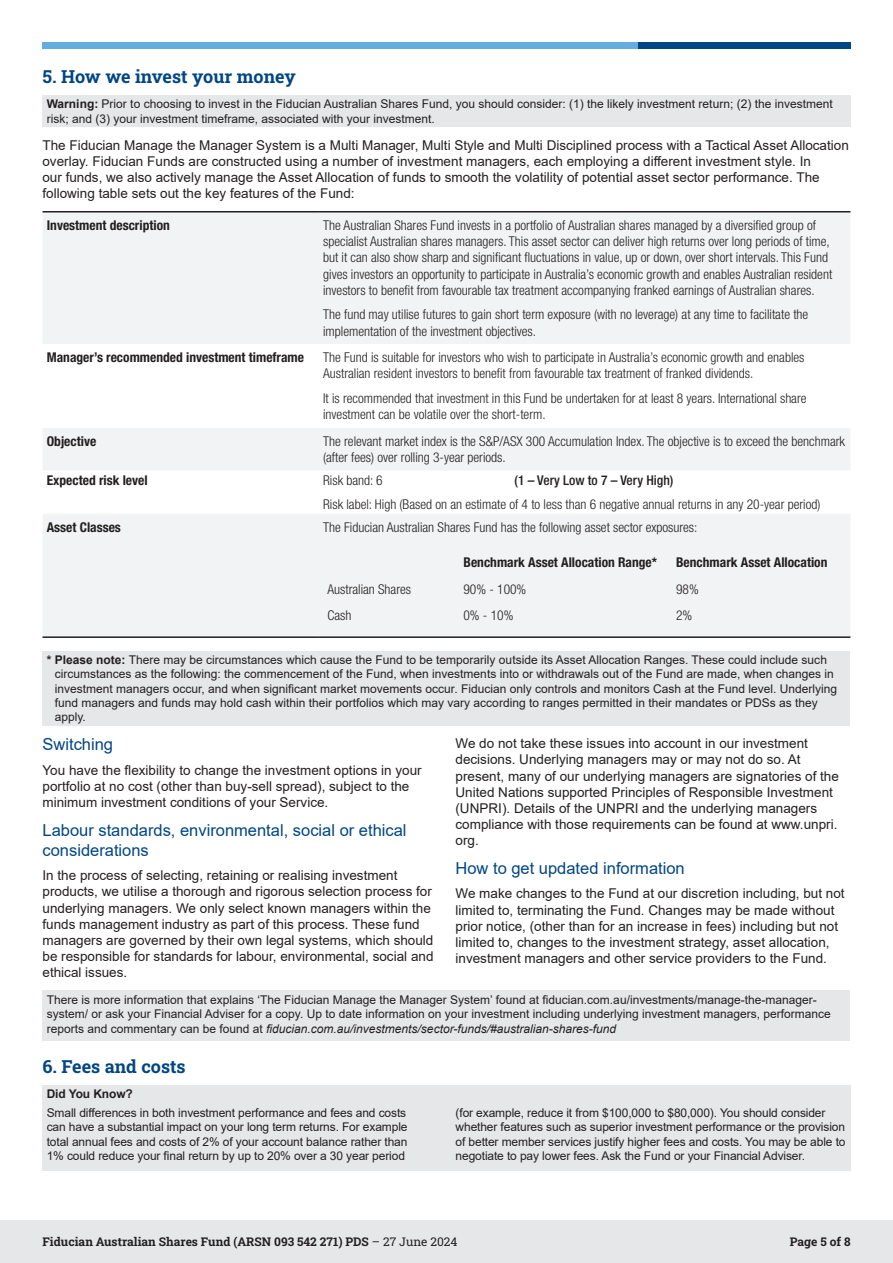
<style>
.page{position:relative;width:893px;height:1263px;background:#fff}
.page>*{position:absolute;margin:0;border:0;box-sizing:border-box;transform-origin:0 0}
.Section__ToC{font:18px "Roboto Slab";color:#004684}
.Sub_Heading_1{font:16.5px/19.8px "Arial";color:#004684}
.Paragraph{font:13.5px/16.2px "Arial";color:#231f20}
.Table_Text{font:300 condensed 13.5px/16.2px "Helvetica Neue LT Pro";color:#231f20}
.Table_Text-2{font:700 condensed 13.5px "Helvetica Neue LT Pro";color:#231f20}
.Table_Text_Bold{font:700 condensed 13.5px "Helvetica Neue LT Pro";color:#231f20}
.Table_Text-3{font:500 condensed 13.5px "Helvetica Neue LT Pro";color:#231f20}
.Footnote{font:12px/14.4px "Arial";color:#231f20}
.t1{font:12px "Roboto Slab";color:#231f20}
.Footnote-2{font:700 12px "Arial";letter-spacing:-.01em;color:#231f20}
.s1{font-weight:700}
.s2{font-style:italic}
</style>
<div class="page">
<div style="left:638px;top:43px;width:212px;height:6px;background:#004684"></div>
<div style="left:43px;top:43px;width:595px;height:6px;background:#64addf"></div>
<div style="left:0;top:1220px;width:893px;height:43px;background:#e6e7e9"></div>
<div style="left:43px;top:212px;width:807px;height:424px;background:#f2f3f4"></div>
<svg style="left:43px;top:344px;width:807px;height:170px"></svg>
<hr style="left:43px;top:211px;width:276px;height:1px;background:#231f20">
<hr style="left:319px;top:211px;width:531px;height:1px;background:#231f20">
<hr style="left:43px;top:636px;width:276px;height:2px;background:#231f20">
<hr style="left:319px;top:636px;width:531px;height:2px;background:#231f20">
<div style="left:43px;top:651px;width:807px;height:74px;background:#e6e7e9"></div>
<div style="left:43px;top:991px;width:807px;height:50px;background:#e6e7e9"></div>
<div style="left:43px;top:95px;width:808px;height:32px;background:#e6e7e9"></div>
<div style="left:43px;top:1085px;width:808px;height:85px;background:#e6e7e9"></div>
<p class="Section__ToC" style="left:42px;top:64px;width:255px">5. How we invest your money</p>
<p class="Footnote" style="left:47px;top:97px;width:787px"><span class="s1">Warning:</span> Prior to choosing to invest in the Fiducian Australian Shares Fund, you should consider: (1) the likely investment return; (2) the investment risk; and (3) your investment timeframe, associated with your investment.</p>
<p class="Paragraph" style="left:42px;top:137px;width:808px">The Fiducian Manage the Manager System is a Multi Manager, Multi Style and Multi Disciplined process with a Tactical Asset Allocation overlay. Fiducian Funds are constructed using a number of investment managers, each employing a different investment style. In<br>our funds, we also actively manage the Asset Allocation of funds to smooth the volatility of potential asset sector performance. The following table sets out the key features of the Fund:</p>
<p class="Table_Text-2" style="left:47px;top:217px;width:125px">Investment description</p>
<p class="Table_Text" style="left:323px;top:217px;width:511px">The Australian Shares Fund invests in a portfolio of Australian shares managed by a diversified group of specialist Australian shares managers. This asset sector can deliver high returns over long periods of time, but it can also show sharp and significant fluctuations in value, up or down, over short intervals. This Fund gives investors an opportunity to participate in Australia’s economic growth and enables Australian resident investors to benefit from favourable tax treatment accompanying franked earnings of Australian shares.</p>
<p class="Table_Text" style="left:323px;top:306px;width:487px">The fund may utilise futures to gain short term exposure (with no leverage) at any time to facilitate the implementation of the investment objectives.</p>
<p class="Table_Text-2" style="left:47px;top:349px;width:259px">Manager’s recommended investment timeframe</p>
<p class="Table_Text" style="left:323px;top:349px;width:483px">The Fund is suitable for investors who wish to participate in Australia’s economic growth and enables<br>Australian resident investors to benefit from favourable tax treatment of franked dividends.</p>
<p class="Table_Text" style="left:323px;top:390px;width:485px">It is recommended that investment in this Fund be undertaken for at least 8 years. International share investment can be volatile over the short-term.</p>
<p class="Table_Text-2" style="left:47px;top:433px;width:51px">Objective</p>
<p class="Table_Text" style="left:323px;top:433px;width:523px">The relevant market index is the S&amp;P/ASX 300 Accumulation Index. The objective is to exceed the benchmark (after fees) over rolling 3-year periods.</p>
<p class="Table_Text-2" style="left:47px;top:472px;width:102px">Expected risk level</p>
<p class="Table_Text" style="left:323px;top:472px;width:61px">Risk band: 6</p>
<p class="Table_Text-3" style="left:514px;top:472px;width:160px">(1 – Very Low to 7 – Very High)</p>
<p class="Table_Text" style="left:323px;top:496px;width:499px">Risk label: High (Based on an estimate of 4 to less than 6 negative annual returns in any 20-year period)</p>
<p class="Table_Text-2" style="left:47px;top:519px;width:76px">Asset Classes</p>
<p class="Table_Text" style="left:323px;top:519px;width:376px">The Fiducian Australian Shares Fund has the following asset sector exposures:</p>
<p class="Table_Text_Bold" style="left:463px;top:554px;width:195px">Benchmark Asset Allocation Range*</p>
<p class="Table_Text_Bold" style="left:676px;top:554px;width:153px">Benchmark Asset Allocation</p>
<p class="Table_Text" style="left:327px;top:580px;width:85px">Australian Shares</p>
<p class="Table_Text" style="left:463px;top:580px;width:64px">90% - 100%</p>
<p class="Table_Text" style="left:676px;top:580px;width:24px">98%</p>
<p class="Table_Text" style="left:327px;top:607px;width:26px">Cash</p>
<p class="Table_Text" style="left:463px;top:607px;width:51px">0% - 10%</p>
<p class="Table_Text" style="left:676px;top:607px;width:18px">2%</p>
<p class="Footnote" style="left:55px;top:652px;width:784px;text-indent:-8px"><span class="s1">* Please note:</span> There may be circumstances which cause the Fund to be temporarily outside its Asset Allocation Ranges. These could include such circumstances as the following: the commencement of the Fund, when investments into or withdrawals out of the Fund are made, when changes in investment managers occur, and when significant market movements occur. Fiducian only controls and monitors Cash at the Fund level. Underlying fund managers and funds may hold cash within their portfolios which may vary according to ranges permitted in their mandates or PDSs as they apply.</p>
<p class="Sub_Heading_1" style="left:43px;top:734px;width:72px">Switching</p>
<p class="Paragraph" style="left:43px;top:762px;width:381px">You have the flexibility to change the investment options in your portfolio at no cost (other than buy-sell spread), subject to the minimum investment conditions of your Service.</p>
<p class="Sub_Heading_1" style="left:43px;top:820px;width:366px">Labour standards, environmental, social or ethical considerations</p>
<p class="Paragraph" style="left:43px;top:867px;width:392px">In the process of selecting, retaining or realising investment products, we utilise a thorough and rigorous selection process for underlying managers. We only select known managers within the funds management industry as part of this process. These fund managers are governed by their own legal systems, which should be responsible for standards for labour, environmental, social and ethical issues.</p>
<p class="Paragraph" style="left:455px;top:735px;width:385px">We do not take these issues into account in our investment decisions. Underlying managers may or may not do so. At present, many of our underlying managers are signatories of the United Nations supported Principles of Responsible Investment (UNPRI). Details of the UNPRI and the underlying managers compliance with those requirements can be found at www.unpri. org.</p>
<p class="Sub_Heading_1" style="left:455px;top:858px;width:231px">How to get updated information</p>
<p class="Paragraph" style="left:455px;top:885px;width:391px">We make changes to the Fund at our discretion including, but not limited to, terminating the Fund. Changes may be made without prior notice, (other than for an increase in fees) including but not limited to, changes to the investment strategy, asset allocation, investment managers and other service providers to the Fund.</p>
<p class="Footnote" style="left:47px;top:992px;width:786px">There is more information that explains ‘The Fiducian Manage the Manager System’ found at fiducian.com.au/investments/manage-the-manager&shy;system/ or ask your Financial Adviser for a copy. Up to date information on your investment including underlying investment managers, performance reports and commentary can be found at <span class="s2">fiducian.com.au/investments/sector-funds/#australian-shares-fund</span></p>
<p class="Section__ToC" style="left:43px;top:1054px;width:145px">6. Fees and costs</p>
<p class="Footnote-2" style="left:47px;top:1086px;width:88px">Did You Know?</p>
<p class="Footnote" style="left:47px;top:1105px;width:362px;text-align:justify">Small differences in both investment performance and fees and costs can have a substantial impact on your long term returns. For example total annual fees and costs of 2% of your account balance rather than 1% could reduce your final return by up to 20% over a 30 year period</p>
<p class="Footnote" style="left:456px;top:1105px;width:391px">(for example, reduce it from $100,000 to $80,000). You should consider whether features such as superior investment performance or the provision of better member services justify higher fees and costs. You may be able to negotiate to pay lower fees. Ask the Fund or your Financial Adviser.</p>
<p class="t1" style="left:43px;top:1233px;width:416px">Fiducian Australian Shares Fund (ARSN 093 542 271) PDS – 27 June 2024</p>
<p class="t1" style="left:790px;top:1233px;width:62px">Page 5 of 8</p>
</div>
